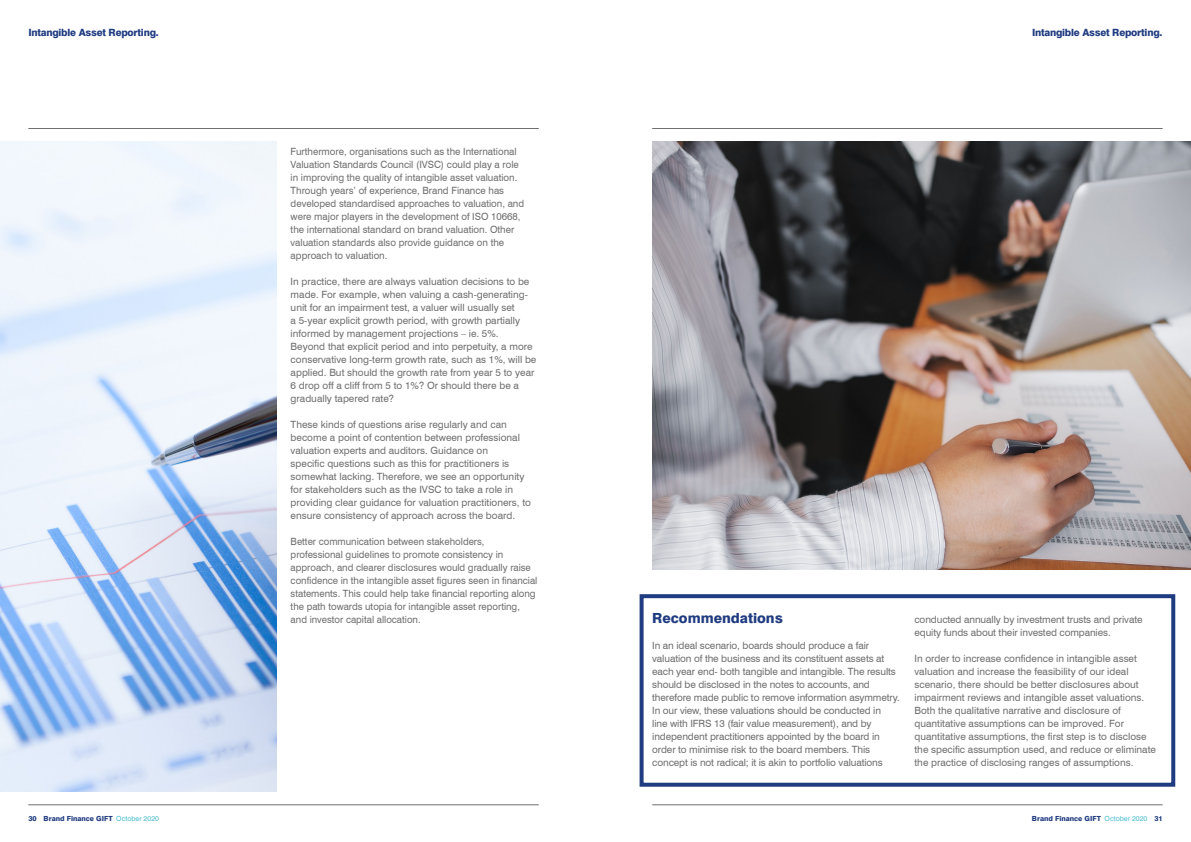
<style>
.page{position:relative;width:1191px;height:842px;background:#fff}
.page>*{position:absolute;margin:0;border:0;box-sizing:border-box;transform-origin:0 0}
.t1{font:800 14px "Swiss 721 BT";color:#203c81}
.t2{font:10px/13px "Swiss 721 BT";color:#706f6f}
.t3{font:10px/13px "Swiss 721 BT";color:#706f6f;scale:.96 1}
.t4{font:800 10px "Swiss 721 BT";letter-spacing:-.02em;color:#203c81}
.t5{font:800 7px "Swiss 721 BT";color:#203c81}
.s1{font-weight:400;color:#4abed3}
</style>
<div class="page">
<hr style="left:652px;top:804px;width:510px;height:1px;background:#706f6f">
<hr style="left:652px;top:128px;width:510px;height:1px;background:#706f6f">
<hr style="left:28px;top:804px;width:511px;height:1px;background:#706f6f">
<hr style="left:28px;top:128px;width:511px;height:1px;background:#706f6f">
<div style="left:639px;top:594px;width:536px;height:193px;border:4px solid #203c81"></div>
<img style="left:0;top:142px;width:276px;height:650px">
<img style="left:652px;top:142px;width:539px;height:428px">
<p class="t4" style="left:28px;top:26px;width:132px">Intangible Asset Reporting.</p>
<p class="t4" style="left:1032px;top:26px;width:132px">Intangible Asset Reporting.</p>
<p class="t2" style="left:291px;top:145px;width:235px">Furthermore, organisations such as the International Valuation Standards Council (IVSC) could play a role in improving the quality of intangible asset valuation.<br>Through years’ of experience, Brand Finance has developed standardised approaches to valuation, and were major players in the development of ISO 10668, the international standard on brand valuation. Other valuation standards also provide guidance on the approach to valuation.</p>
<p class="t2" style="left:291px;top:275px;width:247px">In practice, there are always valuation decisions to be made. For example, when valuing a cash-generating&shy;unit for an impairment test, a valuer will usually set<br>a 5-year explicit growth period, with growth partially informed by management projections – ie. 5%.<br>Beyond that explicit period and into perpetuity, a more conservative long-term growth rate, such as 1%, will be applied. But should the growth rate from year 5 to year 6 drop off a cliff from 5 to 1%? Or should there be a gradually tapered rate?</p>
<p class="t2" style="left:291px;top:418px;width:242px">These kinds of questions arise regularly and can become a point of contention between professional valuation experts and auditors. Guidance on<br>specific questions such as this for practitioners is somewhat lacking. Therefore, we see an opportunity for stakeholders such as the IVSC to take a role in providing clear guidance for valuation practitioners, to ensure consistency of approach across the board.</p>
<p class="t3" style="left:291px;top:535px;width:259px">Better communication between stakeholders, professional guidelines to promote consistency in approach, and clearer disclosures would gradually raise confidence in the intangible asset figures seen in financial statements. This could help take financial reporting along the path towards utopia for intangible asset reporting, and investor capital allocation.</p>
<h1 class="t1" style="left:652px;top:609px;width:132px">Recommendations</h1>
<p class="t2" style="left:652px;top:639px;width:249px">In an ideal scenario, boards should produce a fair valuation of the business and its constituent assets at each year end- both tangible and intangible. The results should be disclosed in the notes to accounts, and therefore made public to remove information asymmetry.<br>In our view, these valuations should be conducted in<br>line with IFRS 13 (fair value measurement), and by independent practitioners appointed by the board in order to minimise risk to the board members. This concept is not radical; it is akin to portfolio valuations</p>
<p class="t2" style="left:914px;top:613px;width:229px">conducted annually by investment trusts and private equity funds about their invested companies.</p>
<p class="t2" style="left:914px;top:652px;width:243px">In order to increase confidence in intangible asset valuation and increase the feasibility of our ideal scenario, there should be better disclosures about impairment reviews and intangible asset valuations.<br>Both the qualitative narrative and disclosure of quantitative assumptions can be improved. For quantitative assumptions, the first step is to disclose the specific assumption used, and reduce or eliminate the practice of disclosing ranges of assumptions.</p>
<p class="t5" style="left:28px;top:814px;width:132px">30 Brand Finance GIFT <span class="s1">October 2020</span></p>
<p class="t5" style="left:1032px;top:814px;width:132px">Brand Finance GIFT <span class="s1">October 2020</span> 31</p>
</div>
